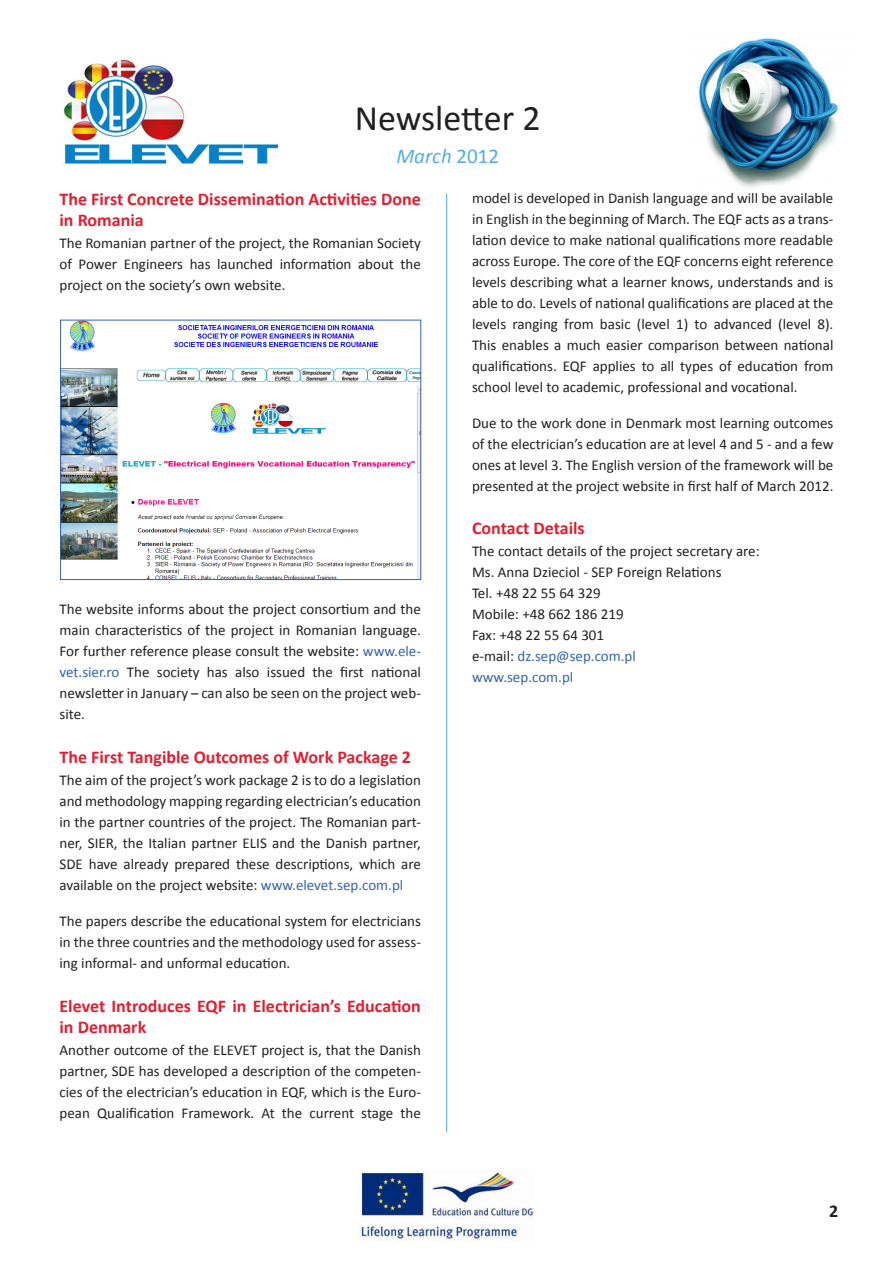
<style>
.page{position:relative;width:893px;height:1263px;background:#fff}
.page>*{position:absolute;margin:0;border:0;box-sizing:border-box;transform-origin:0 0}
.t1{font:36px "Calibri";color:#231f20}
.t2{font:italic 21px "Calibri";color:#55ace2}
.mellemrubrik{font:700 18px/21px "Calibri";color:#e41d2f}
.sidetal{font:700 18px "Calibri";color:#231f20}
.t3{font:15px/21px "Calibri";color:#231f20;text-align:justify}
.s1{font-style:normal}
.s2{color:#3463af}
</style>
<div class="page">
<img style="left:63px;top:59px;width:215px;height:105px">
<img style="left:697px;top:37px;width:142px;height:151px">
<img style="left:359px;top:1171px;width:175px;height:71px">
<hr style="left:446px;top:193px;width:1px;height:939px;background:#55ace2">
<img style="left:62px;top:322px;width:357px;height:256px">
<div style="left:60px;top:320px;width:361px;height:260px;border:1px solid #3463af"></div>
<h1 class="t1" style="left:355px;top:95px;width:187px">Newsletter 2</h1>
<h2 class="t2" style="left:396px;top:141px;width:104px">March <span class="s1">2012</span></h2>
<p class="mellemrubrik" style="left:60px;top:188px;width:363px">The First Concrete Dissemination Activities Done in Romania</p>
<p class="t3" style="left:60px;top:233px;width:363px">The Romanian partner of the project, the Romanian Society of Power Engineers has launched information about the project on the society’s own website.</p>
<p class="t3" style="left:472px;top:187px;width:363px">model is developed in Danish language and will be available in English in the beginning of March. The EQF acts as a trans&shy;lation device to make national qualifications more readable across Europe. The core of the EQF concerns eight reference levels describing what a learner knows, understands and is able to do. Levels of national qualifications are placed at the levels ranging from basic (level 1) to advanced (level 8).<br>This enables a much easier comparison between national qualifications. EQF applies to all types of education from school level to academic, professional and vocational.</p>
<p class="t3" style="left:472px;top:412px;width:363px">Due to the work done in Denmark most learning outcomes of the electrician’s education are at level 4 and 5 - and a few ones at level 3. The English version of the framework will be presented at the project website in first half of March 2012.</p>
<p class="mellemrubrik" style="left:472px;top:518px;width:114px">Contact Details</p>
<p class="t3" style="left:472px;top:541px;width:289px;text-align:left">The contact details of the project secretary are:<br>Ms. Anna Dzieciol - SEP Foreign Relations<br>Tel. +48 22 55 64 329<br>Mobile: +48 662 186 219<br>Fax: +48 22 55 64 301<br>e-mail: <span class="s2">dz.sep@sep.com.pl<br>www.sep.com.pl</span></p>
<p class="t3" style="left:60px;top:599px;width:363px">The website informs about the project consortium and the main characteristics of the project in Romanian language.<br>For further reference please consult the website: <span class="s2">www.ele&shy;vet.sier.ro</span> The society has also issued the first national newsletter in January – can also be seen on the project web&shy;site.</p>
<p class="mellemrubrik" style="left:60px;top:746px;width:353px">The First Tangible Outcomes of Work Package 2</p>
<p class="t3" style="left:60px;top:769px;width:363px">The aim of the project’s work package 2 is to do a legislation and methodology mapping regarding electrician’s education in the partner countries of the project. The Romanian part&shy;ner, SIER, the Italian partner ELIS and the Danish partner, SDE have already prepared these descriptions, which are available on the project website: <span class="s2">www.elevet.sep.com.pl</span></p>
<p class="t3" style="left:60px;top:910px;width:363px">The papers describe the educational system for electricians in the three countries and the methodology used for assess&shy;ing informal- and unformal education.</p>
<p class="mellemrubrik" style="left:60px;top:995px;width:363px">Elevet Introduces EQF in Electrician’s Education in Denmark</p>
<p class="t3" style="left:60px;top:1039px;width:363px">Another outcome of the ELEVET project is, that the Danish partner, SDE has developed a description of the competen&shy;cies of the electrician’s education in EQF, which is the Euro&shy;pean Qualification Framework. At the current stage the</p>
<p class="sidetal" style="left:829px;top:1199px;width:11px">2</p>
</div>
